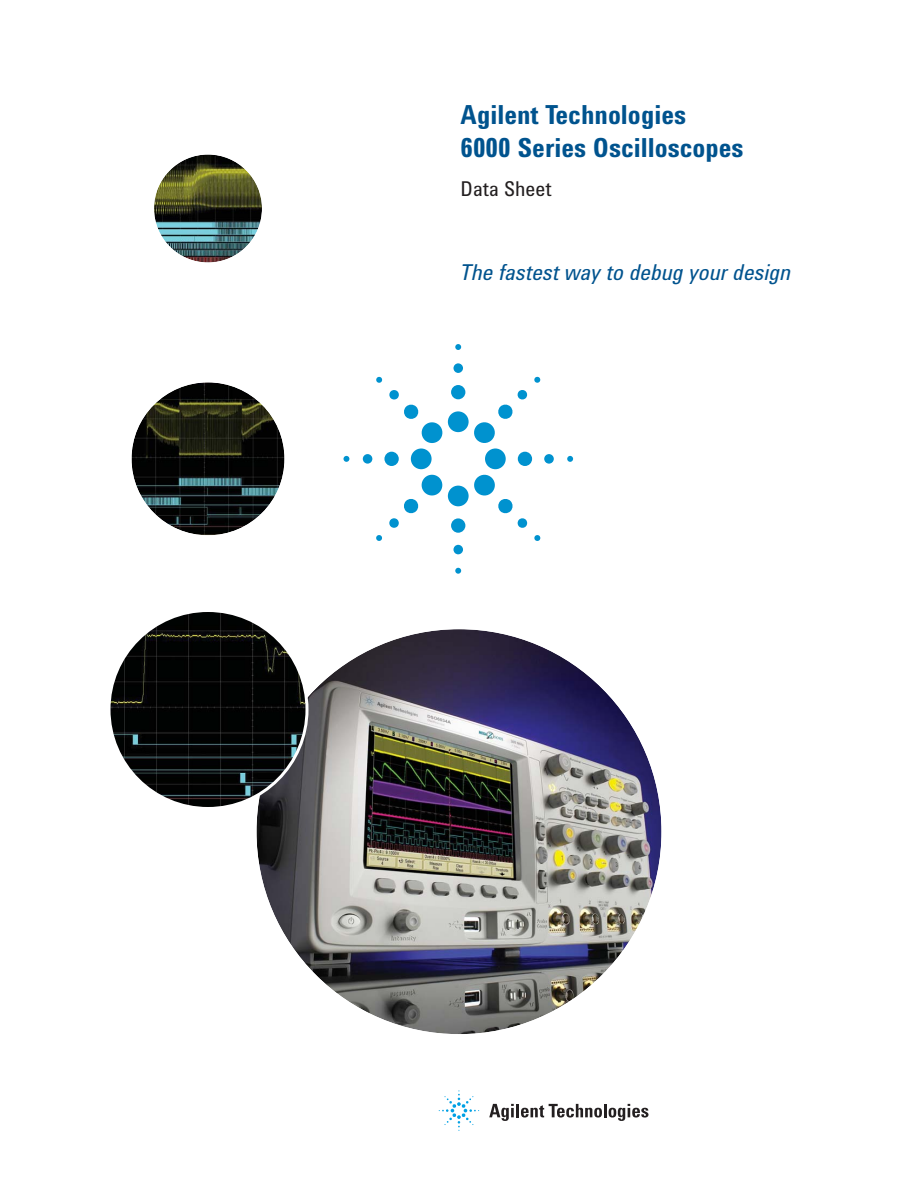
<style>
.page{position:relative;width:918px;height:1188px;background:#fff}
.page>*{position:absolute;margin:0;border:0;box-sizing:border-box;transform-origin:0 0}
.t1{font:700 27px/33px "Agilent Condensed CFF";color:#00538e}
.t2{font:italic 22.5px "Agilent Condensed CFF";color:#00538e}
.t3{font:21px "Agilent Condensed CFF";color:#231f20}
</style>
<div class="page">
<svg style="left:489px;top:1104px;width:160px;height:17px"></svg>
<svg style="left:439px;top:1090px;width:40px;height:41px"></svg>
<div style="left:448px;top:411px;width:21px;height:21px;background:#0092cf;border-radius:50%"></div>
<div style="left:451px;top:385px;width:14px;height:14px;background:#0092cf;border-radius:50%"></div>
<div style="left:453px;top:363px;width:10px;height:10px;background:#0092cf;border-radius:50%"></div>
<svg style="left:455px;top:344px;width:6px;height:6px"></svg>
<div style="left:485px;top:448px;width:21px;height:21px;background:#0092cf;border-radius:50%"></div>
<div style="left:518px;top:452px;width:14px;height:14px;background:#0092cf;border-radius:50%"></div>
<div style="left:544px;top:454px;width:10px;height:10px;background:#0092cf;border-radius:50%"></div>
<svg style="left:567px;top:456px;width:6px;height:6px"></svg>
<div style="left:448px;top:486px;width:21px;height:20px;background:#0092cf;border-radius:50%"></div>
<div style="left:451px;top:518px;width:14px;height:15px;background:#0092cf;border-radius:50%"></div>
<div style="left:453px;top:545px;width:10px;height:9px;background:#0092cf;border-radius:50%"></div>
<svg style="left:455px;top:568px;width:6px;height:6px"></svg>
<div style="left:411px;top:448px;width:21px;height:21px;background:#0092cf;border-radius:50%"></div>
<div style="left:384px;top:452px;width:15px;height:14px;background:#0092cf;border-radius:50%"></div>
<div style="left:363px;top:454px;width:9px;height:10px;background:#0092cf;border-radius:50%"></div>
<svg style="left:344px;top:456px;width:5px;height:6px"></svg>
<svg style="left:474px;top:390px;width:54px;height:53px"></svg>
<svg style="left:534px;top:377px;width:7px;height:6px"></svg>
<svg style="left:474px;top:474px;width:54px;height:54px"></svg>
<svg style="left:534px;top:535px;width:7px;height:6px"></svg>
<svg style="left:389px;top:474px;width:54px;height:54px"></svg>
<svg style="left:376px;top:535px;width:6px;height:6px"></svg>
<svg style="left:389px;top:390px;width:54px;height:53px"></svg>
<svg style="left:376px;top:377px;width:6px;height:6px"></svg>
<img style="left:256px;top:629px;width:406px;height:405px;border-radius:50%">
<img style="left:154px;top:154px;width:108px;height:108px;border-radius:50%">
<img style="left:132px;top:382px;width:153px;height:153px;border-radius:50%">
<img style="left:109px;top:610px;width:198px;height:198px;border-radius:50%">
<p class="t1" style="left:460px;top:101px;width:285px">Agilent Technologies<br>6000 Series Oscilloscopes</p>
<p class="t3" style="left:460px;top:181px;width:93px">Data Sheet</p>
<p class="t2" style="left:460px;top:264px;width:332px">The fastest way to debug your design</p>
</div>
